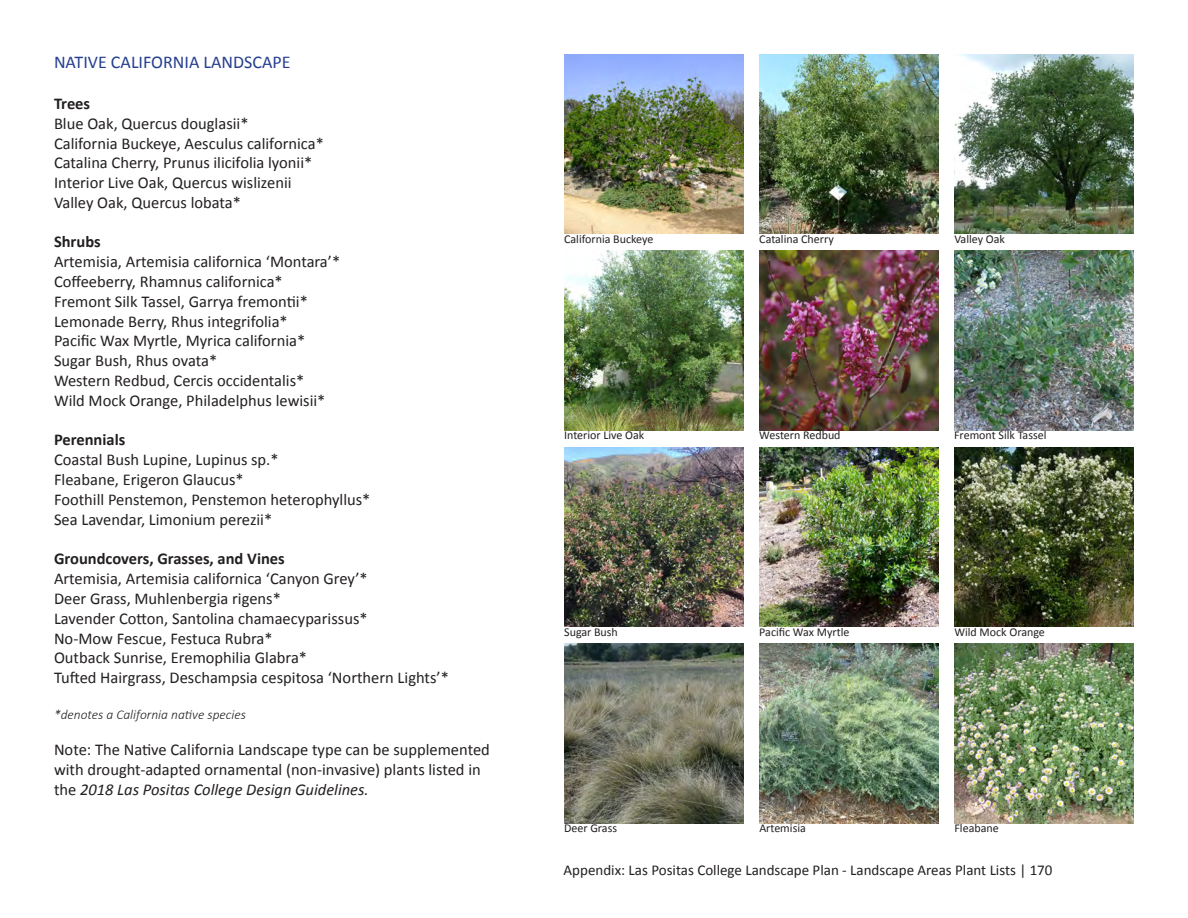
<style>
.page{position:relative;width:1188px;height:918px;background:#fff}
.page>*{position:absolute;margin:0;border:0;box-sizing:border-box;transform-origin:0 0}
.t1{font:18px "Calibri";color:#253f8e}
.t2{font:16.5px/19.8px "Calibri";color:#231f20}
.t3{font:700 16.5px "Calibri";color:#231f20}
.t4{font:15px "Calibri";color:#231f20}
.t5{font:italic 300 13.5px "Calibri";color:#231f20}
.t6{font:12px "Calibri";color:#231f20}
.s1{font-style:italic}
</style>
<div class="page">
<img style="left:759px;top:644px;width:180px;height:179px">
<img style="left:564px;top:447px;width:180px;height:180px">
<img style="left:564px;top:644px;width:180px;height:179px">
<img style="left:954px;top:447px;width:180px;height:180px">
<img style="left:759px;top:447px;width:180px;height:180px">
<img style="left:954px;top:644px;width:180px;height:179px">
<img style="left:954px;top:251px;width:180px;height:179px">
<img style="left:759px;top:251px;width:180px;height:179px">
<img style="left:564px;top:251px;width:180px;height:179px">
<img style="left:954px;top:54px;width:180px;height:180px">
<img style="left:759px;top:54px;width:180px;height:180px">
<img style="left:564px;top:54px;width:180px;height:180px">
<p class="t1" style="left:54px;top:49px;width:238px">NATIVE CALIFORNIA LANDSCAPE</p>
<p class="t3" style="left:54px;top:92px;width:38px">Trees</p>
<p class="t2" style="left:54px;top:113px;width:196px">Blue Oak, Quercus douglasii*</p>
<p class="t2" style="left:54px;top:133px;width:271px">California Buckeye, Aesculus californica*</p>
<p class="t2" style="left:54px;top:152px;width:260px">Catalina Cherry, Prunus ilicifolia lyonii*</p>
<p class="t2" style="left:54px;top:172px;width:239px">Interior Live Oak, Quercus wislizenii</p>
<p class="t2" style="left:54px;top:192px;width:189px">Valley Oak, Quercus lobata*</p>
<p class="t3" style="left:54px;top:230px;width:48px">Shrubs</p>
<p class="t2" style="left:54px;top:251px;width:288px">Artemisia, Artemisia californica ‘Montara’*</p>
<p class="t2" style="left:54px;top:271px;width:230px">Coffeeberry, Rhamnus californica*</p>
<p class="t2" style="left:54px;top:291px;width:255px">Fremont Silk Tassel, Garrya fremontii*</p>
<p class="t2" style="left:54px;top:311px;width:235px">Lemonade Berry, Rhus integrifolia*</p>
<p class="t2" style="left:54px;top:331px;width:253px">Pacific Wax Myrtle, Myrica california*</p>
<p class="t2" style="left:54px;top:350px;width:165px">Sugar Bush, Rhus ovata*</p>
<p class="t2" style="left:54px;top:370px;width:252px">Western Redbud, Cercis occidentalis*</p>
<p class="t2" style="left:54px;top:390px;width:273px">Wild Mock Orange, Philadelphus lewisii*</p>
<p class="t3" style="left:54px;top:428px;width:73px">Perennials</p>
<p class="t2" style="left:54px;top:449px;width:226px">Coastal Bush Lupine, Lupinus sp.*</p>
<p class="t2" style="left:54px;top:469px;width:191px">Fleabane, Erigeron Glaucus*</p>
<p class="t2" style="left:54px;top:489px;width:318px">Foothill Penstemon, Penstemon heterophyllus*</p>
<p class="t2" style="left:54px;top:509px;width:220px">Sea Lavendar, Limonium perezii*</p>
<p class="t3" style="left:54px;top:547px;width:232px">Groundcovers, Grasses, and Vines</p>
<p class="t2" style="left:54px;top:568px;width:315px">Artemisia, Artemisia californica ‘Canyon Grey’*</p>
<p class="t2" style="left:54px;top:588px;width:228px">Deer Grass, Muhlenbergia rigens*</p>
<p class="t2" style="left:54px;top:608px;width:315px">Lavender Cotton, Santolina chamaecyparissus*</p>
<p class="t2" style="left:54px;top:628px;width:220px">No-Mow Fescue, Festuca Rubra*</p>
<p class="t2" style="left:54px;top:647px;width:255px">Outback Sunrise, Eremophilia Glabra*</p>
<p class="t2" style="left:54px;top:667px;width:396px">Tufted Hairgrass, Deschampsia cespitosa ‘Northern Lights’*</p>
<p class="t5" style="left:54px;top:706px;width:194px">*denotes a California native species</p>
<p class="t2" style="left:54px;top:739px;width:437px">Note: The Native California Landscape type can be supplemented with drought-adapted ornamental (non-invasive) plants listed in the <span class="s1">2018 Las Positas College Design Guidelines.</span></p>
<p class="t6" style="left:564px;top:230px;width:91px">California Buckeye</p>
<p class="t6" style="left:759px;top:230px;width:76px">Catalina Cherry</p>
<p class="t6" style="left:954px;top:230px;width:52px">Valley Oak</p>
<p class="t6" style="left:564px;top:427px;width:82px">Interior Live Oak</p>
<p class="t6" style="left:759px;top:427px;width:83px">Western Redbud</p>
<p class="t6" style="left:954px;top:427px;width:94px">Fremont Silk Tassel</p>
<p class="t6" style="left:564px;top:623px;width:55px">Sugar Bush</p>
<p class="t6" style="left:759px;top:623px;width:92px">Pacific Wax Myrtle</p>
<p class="t6" style="left:954px;top:623px;width:92px">Wild Mock Orange</p>
<p class="t6" style="left:564px;top:820px;width:54px">Deer Grass</p>
<p class="t6" style="left:759px;top:820px;width:48px">Artemisia</p>
<p class="t6" style="left:954px;top:820px;width:46px">Fleabane</p>
<p class="t4" style="left:564px;top:860px;width:490px">Appendix: Las Positas College Landscape Plan - Landscape Areas Plant Lists | 170</p>
</div>
